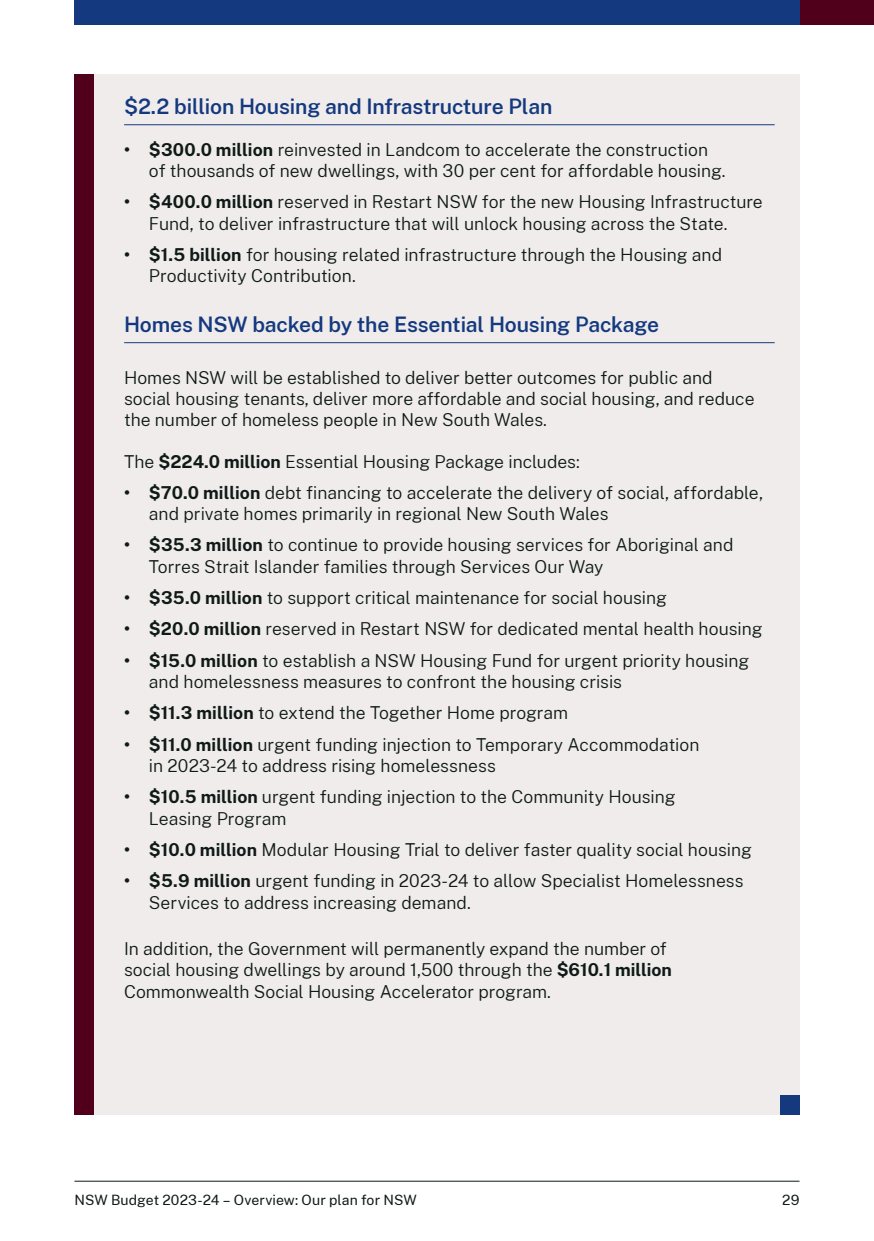
<style>
.page{position:relative;width:874px;height:1241px;background:#fff}
.page>*{position:absolute;margin:0;border:0;box-sizing:border-box;transform-origin:0 0}
.t1{font:600 21px "Public Sans";letter-spacing:-.005em;color:#15397f}
.t2{font:300 17.5px/21.3px "Public Sans";color:#0f1a18}
.t3{font:14px "Public Sans";letter-spacing:.005em;color:#0f1a18}
.s1{font-weight:700}
</style>
<div class="page">
<div style="left:799px;top:0;width:74px;height:25px;background:#50001a"></div>
<div style="left:74px;top:0;width:725px;height:25px;background:#15397f"></div>
<hr style="left:74px;top:1180px;width:725px;height:1px;background:#0f1a18">
<div style="left:74px;top:74px;width:725px;height:1040px;background:#efeceb"></div>
<hr style="left:124px;top:124px;width:650px;height:1px;background:#15397f">
<hr style="left:124px;top:342px;width:650px;height:1px;background:#15397f">
<div style="left:74px;top:74px;width:20px;height:1040px;background:#50001a"></div>
<div style="left:779px;top:1095px;width:20px;height:19px;background:#15397f"></div>
<p class="t1" style="left:124px;top:92px;width:429px">$2.2 billion Housing and Infrastructure Plan</p>
<p class="t2" style="left:149px;top:138px;width:577px;text-indent:-25px"><span class="s1">• $300.0 million</span> reinvested in Landcom to accelerate the construction of thousands of new dwellings, with 30 per cent for affordable housing.</p>
<p class="t2" style="left:124px;top:190px;width:640px;text-align:center"><span class="s1">• $400.0 million</span> reserved in Restart NSW for the new Housing Infrastructure<br>Fund, to deliver infrastructure that will unlock housing across the State.</p>
<p class="t2" style="left:149px;top:243px;width:574px;text-indent:-25px"><span class="s1">• $1.5 billion</span> for housing related infrastructure through the Housing and<br>Productivity Contribution.</p>
<p class="t1" style="left:124px;top:309px;width:536px">Homes NSW backed by the Essential Housing Package</p>
<p class="t2" style="left:124px;top:366px;width:631px">Homes NSW will be established to deliver better outcomes for public and social housing tenants, deliver more affordable and social housing, and reduce the number of homeless people in New South Wales.</p>
<p class="t2" style="left:124px;top:449px;width:457px">The <span class="s1">$224.0 million</span> Essential Housing Package includes:</p>
<p class="t2" style="left:149px;top:481px;width:615px;text-indent:-25px"><span class="s1">• $70.0 million</span> debt financing to accelerate the delivery of social, affordable, and private homes primarily in regional New South Wales</p>
<p class="t2" style="left:149px;top:533px;width:585px;text-indent:-25px"><span class="s1">• $35.3 million</span> to continue to provide housing services for Aboriginal and<br>Torres Strait Islander families through Services Our Way</p>
<p class="t2" style="left:124px;top:586px;width:544px"><span class="s1">• $35.0 million</span> to support critical maintenance for social housing</p>
<p class="t2" style="left:124px;top:617px;width:639px"><span class="s1">• $20.0 million</span> reserved in Restart NSW for dedicated mental health housing</p>
<p class="t2" style="left:149px;top:648px;width:601px;text-indent:-25px"><span class="s1">• $15.0 million</span> to establish a NSW Housing Fund for urgent priority housing and homelessness measures to confront the housing crisis</p>
<p class="t2" style="left:124px;top:701px;width:445px"><span class="s1">• $11.3 million</span> to extend the Together Home program</p>
<p class="t2" style="left:149px;top:732px;width:551px;text-indent:-25px"><span class="s1">• $11.0 million</span> urgent funding injection to Temporary Accommodation in 2023-24 to address rising homelessness</p>
<p class="t2" style="left:149px;top:785px;width:528px;text-indent:-25px"><span class="s1">• $10.5 million</span> urgent funding injection to the Community Housing<br>Leasing Program</p>
<p class="t2" style="left:124px;top:838px;width:629px"><span class="s1">• $10.0 million</span> Modular Housing Trial to deliver faster quality social housing</p>
<p class="t2" style="left:149px;top:869px;width:596px;text-indent:-25px"><span class="s1">• $5.9 million</span> urgent funding in 2023-24 to allow Specialist Homelessness<br>Services to address increasing demand.</p>
<p class="t2" style="left:124px;top:936px;width:549px">In addition, the Government will permanently expand the number of social housing dwellings by around 1,500 through the <span class="s1">$610.1 million<br></span>Commonwealth Social Housing Accelerator program.</p>
<p class="t3" style="left:74px;top:1189px;width:343px">NSW Budget 2023-24 – Overview: Our plan for NSW</p>
<p class="t3" style="left:781px;top:1189px;width:19px">29</p>
</div>
